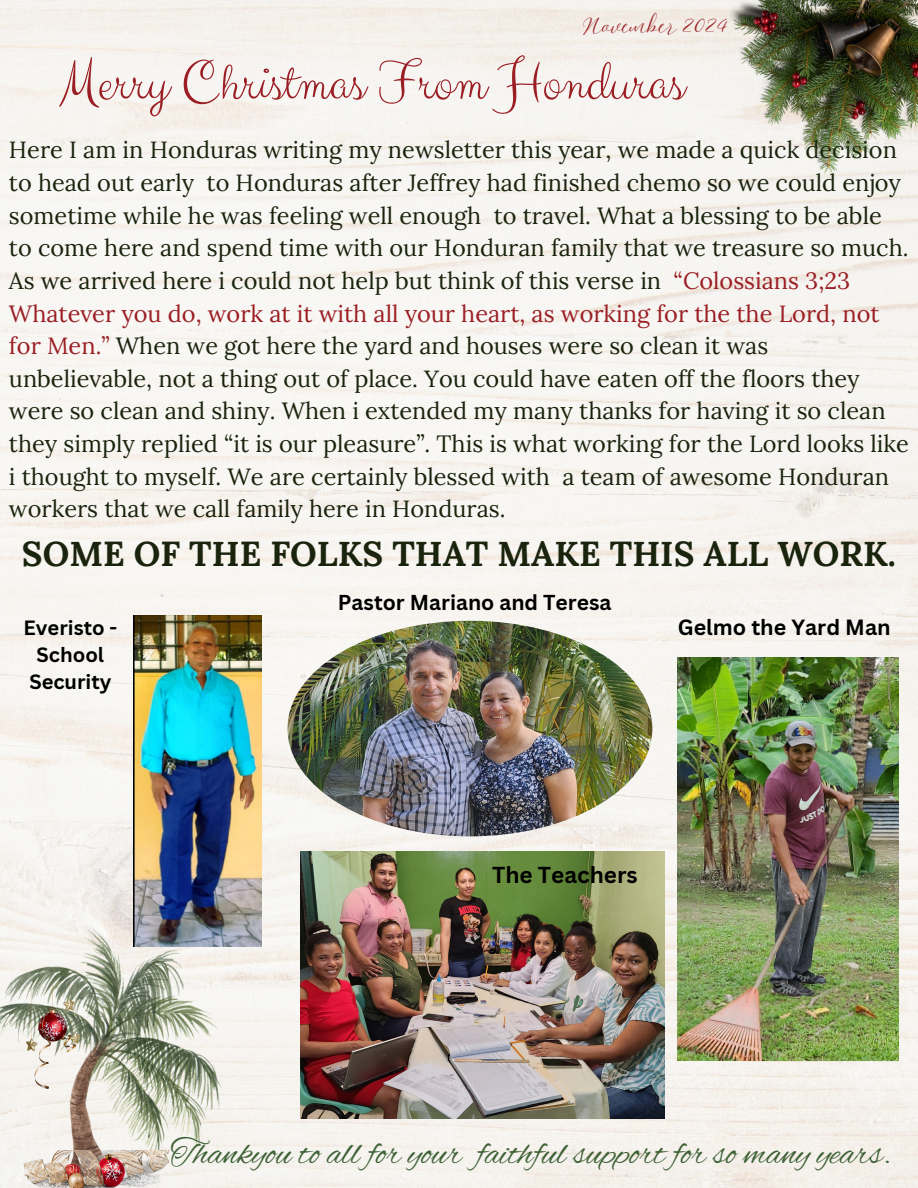
<style>
.page{position:relative;width:918px;height:1188px;background:#fff}
.page>*{position:absolute;margin:0;border:0;box-sizing:border-box;transform-origin:0 0}
.t1{font:57.9px "Clicker Script";color:#9b1e24}
.t2{font:36.6px "Alex Brush";color:#3f6236}
.t3{font:700 34.65px "Lora";color:#1a240d}
.t4{font:23.55px/32.7px "Lora";color:#1a240d}
.t5{font:700 22.5px "Canva Sans";color:#000}
.t6{font:700 21.45px "Canva Sans";color:#000}
.t7{font:700 21px "Canva Sans";color:#000}
.t8{font:21px "Westonia";color:#9b1e24}
.t9{font:700 20.1px/27.3px "Canva Sans";color:#000;text-align:center}
.s1{color:#9b1e24}
</style>
<div class="page">
<img style="left:0;top:0;width:918px;height:1188px">
<img style="left:726px;top:0;width:192px;height:174px">
<img style="left:0;top:928px;width:221px;height:249px">
<img style="left:20px;top:985px;width:60px;height:104px">
<img style="left:20px;top:1150px;width:150px;height:38px">
<img style="left:134px;top:616px;width:128px;height:330px">
<img style="left:300px;top:851px;width:365px;height:268px">
<img style="left:678px;top:657px;width:220px;height:403px">
<img style="left:288px;top:621px;width:364px;height:215px;border-radius:50%">
<p class="t8" style="left:583px;top:18px;width:146px">November 2024</p>
<p class="t1" style="left:59px;top:47px;width:627px">Merry Christmas From Honduras</p>
<p class="t4" style="left:9px;top:133px;width:901px">Here I am in Honduras writing my newsletter this year, we made a quick decision to head out early to Honduras after Jeffrey had finished chemo so we could enjoy sometime while he was feeling well enough to travel. What a blessing to be able to come here and spend time with our Honduran family that we treasure so much.<br>As we arrived here i could not help but think of this verse in <span class="s1">“Colossians 3;23<br>Whatever you do, work at it with all your heart, as working for the the Lord, not for Men.”</span> When we got here the yard and houses were so clean it was unbelievable, not a thing out of place. You could have eaten off the floors they were so clean and shiny. When i extended my many thanks for having it so clean they simply replied “it is our pleasure”. This is what working for the Lord looks like i thought to myself. We are certainly blessed with a team of awesome Honduran workers that we call family here in Honduras.</p>
<p class="t3" style="left:22px;top:531px;width:876px">SOME OF THE FOLKS THAT MAKE THIS ALL WORK.</p>
<p class="t7" style="left:338px;top:587px;width:275px">Pastor Mariano and Teresa</p>
<h4 class="t9" style="left:24px;top:613px;width:95px">Everisto -<br>School<br>Security</h4>
<p class="t6" style="left:678px;top:612px;width:214px">Gelmo the Yard Man</p>
<p class="t5" style="left:492px;top:859px;width:147px">The Teachers</p>
<h3 class="t2" style="left:170px;top:1133px;width:722px">Thankyou to all for your faithful support for so many years.</h3>
</div>
